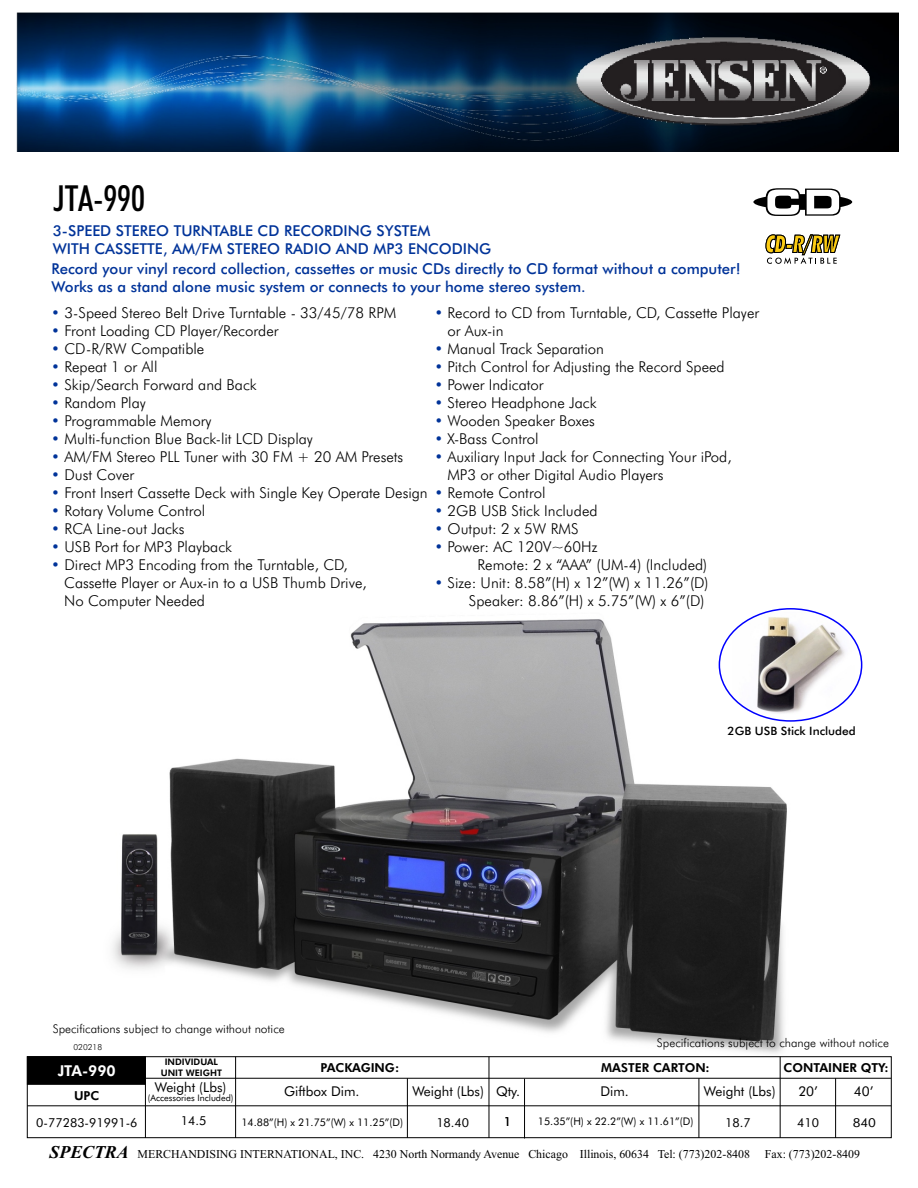
<style>
.page{position:relative;width:918px;height:1188px;background:#fff}
.page>*{position:absolute;margin:0;border:0;box-sizing:border-box;transform-origin:0 0}
.t1{font:36px "Futura Md Cn BT";color:#000}
.t2{font:15px/18px "Futura Lt BT";color:#000}
.t3{font:15px/18px "Futura Md BT";color:#039}
.t4{font:15px "Futura Hv BT";color:#fff}
.t5{font:13.5px "Futura Bk BT";color:#000}
.t6{font:12.3px "Futura Hv BT";color:#000}
.t7{font:12.3px "Futura Bk BT";color:#000}
.t8{font:12.3px "Futura Bk BT";color:#000;scale:1.07 1}
.t9{font:12px "Times New Roman";color:#000}
.t10{font:12px "Futura Lt BT";color:#000}
.t11{font:11.55px "Futura Md BT";color:#000}
.t12{font:10.5px "Futura Bk BT";color:#000}
.t13{font:9px "Futura Bk BT";color:#000}
.t14{font:9px/10.8px "Futura Hv BT";color:#000;text-align:center}
.t15{font:8.25px "Futura Lt BT";color:#000}
.s1{color:#039}
.s2{font-weight:700;font-style:italic;font-size:18px}
</style>
<div class="page">
<img style="left:112px;top:608px;width:709px;height:486px">
<img style="left:21px;top:13px;width:878px;height:139px">
<img style="left:576px;top:33px;width:298px;height:95px">
<svg style="left:766px;top:234px;width:74px;height:30px"></svg>
<svg style="left:753px;top:188px;width:99px;height:28px"></svg>
<div style="left:27px;top:1056px;width:119px;height:29px;background:#000;border:1px solid #000"></div>
<hr style="left:145px;top:1078px;width:746px;height:1px;background:#000">
<hr style="left:27px;top:1105px;width:864px;height:1px;background:#000">
<div style="left:27px;top:1056px;width:865px;height:82px;border:1px solid #000"></div>
<hr style="left:145px;top:1057px;width:1px;height:81px;background:#000">
<hr style="left:407px;top:1078px;width:1px;height:60px;background:#000">
<hr style="left:489px;top:1057px;width:1px;height:81px;background:#000">
<hr style="left:524px;top:1079px;width:1px;height:59px;background:#000">
<hr style="left:780px;top:1057px;width:1px;height:81px;background:#000">
<hr style="left:835px;top:1078px;width:1px;height:60px;background:#000">
<hr style="left:235px;top:1057px;width:1px;height:81px;background:#000">
<hr style="left:699px;top:1078px;width:1px;height:60px;background:#000">
<img style="left:719px;top:609px;width:143px;height:112px;border-radius:50%">
<h1 class="t1" style="left:54px;top:183px;width:92px">JTA-990</h1>
<p class="t3" style="left:53px;top:223px;width:440px">3-SPEED STEREO TURNTABLE CD RECORDING SYSTEM<br>WITH CASSETTE, AM/FM STEREO RADIO AND MP3 ENCODING</p>
<p class="t3" style="left:52px;top:261px;width:691px">Record your vinyl record collection, cassettes or music CDs directly to CD format without a computer!<br>Works as a stand alone music system or connects to your home stereo system.</p>
<p class="t2" style="left:447px;top:305px;width:313px;text-indent:-13px"><span class="s1">•</span> Record to CD from Turntable, CD, Cassette Player or Aux-in</p>
<p class="t2" style="left:434px;top:341px;width:171px"><span class="s1">•</span> Manual Track Separation</p>
<p class="t2" style="left:434px;top:359px;width:292px"><span class="s1">•</span> Pitch Control for Adjusting the Record Speed</p>
<p class="t2" style="left:434px;top:377px;width:111px"><span class="s1">•</span> Power Indicator</p>
<p class="t2" style="left:434px;top:395px;width:164px"><span class="s1">•</span> Stereo Headphone Jack</p>
<p class="t2" style="left:434px;top:413px;width:162px"><span class="s1">•</span> Wooden Speaker Boxes</p>
<p class="t2" style="left:434px;top:431px;width:106px"><span class="s1">•</span> X-Bass Control</p>
<p class="t2" style="left:447px;top:449px;width:286px;text-indent:-13px"><span class="s1">•</span> Auxiliary Input Jack for Connecting Your iPod,<br>MP3 or other Digital Audio Players</p>
<p class="t2" style="left:434px;top:503px;width:165px"><span class="s1">•</span> 2GB USB Stick Included</p>
<p class="t2" style="left:434px;top:521px;width:146px"><span class="s1">•</span> Output: 2 x 5W RMS</p>
<p class="t2" style="left:478px;top:539px;width:231px;text-indent:-43px"><span class="s1">•</span> Power: AC 120V~60Hz<br>Remote: 2 x “AAA” (UM-4) (Included)</p>
<p class="t2" style="left:434px;top:575px;width:276px;text-align:right"><span class="s1">•</span> Size: Unit: 8.58”(H) x 12”(W) x 11.26”(D)<br>Speaker: 8.86”(H) x 5.75”(W) x 6”(D)</p>
<p class="t2" style="left:51px;top:305px;width:347px"><span class="s1">•</span> 3-Speed Stereo Belt Drive Turntable - 33/45/78 RPM</p>
<p class="t2" style="left:51px;top:323px;width:229px"><span class="s1">•</span> Front Loading CD Player/Recorder</p>
<p class="t2" style="left:51px;top:341px;width:155px"><span class="s1">•</span> CD-R/RW Compatible</p>
<p class="t2" style="left:51px;top:359px;width:108px"><span class="s1">•</span> Repeat 1 or All</p>
<p class="t2" style="left:51px;top:377px;width:207px"><span class="s1">•</span> Skip/Search Forward and Back</p>
<p class="t2" style="left:51px;top:395px;width:96px"><span class="s1">•</span> Random Play</p>
<p class="t2" style="left:51px;top:413px;width:162px"><span class="s1">•</span> Programmable Memory</p>
<p class="t2" style="left:51px;top:431px;width:263px"><span class="s1">•</span> Multi-function Blue Back-lit LCD Display</p>
<p class="t2" style="left:51px;top:449px;width:354px"><span class="s1">•</span> AM/FM Stereo PLL Tuner with 30 FM + 20 AM Presets</p>
<p class="t2" style="left:51px;top:467px;width:84px"><span class="s1">•</span> Dust Cover</p>
<p class="t2" style="left:51px;top:485px;width:496px"><span class="s1">•</span> Front Insert Cassette Deck with Single Key Operate Design <span class="s1">•</span> Remote Control</p>
<p class="t2" style="left:51px;top:503px;width:156px"><span class="s1">•</span> Rotary Volume Control</p>
<p class="t2" style="left:51px;top:521px;width:135px"><span class="s1">•</span> RCA Line-out Jacks</p>
<p class="t2" style="left:51px;top:539px;width:182px"><span class="s1">•</span> USB Port for MP3 Playback</p>
<p class="t2" style="left:64px;top:557px;width:304px;text-indent:-13px"><span class="s1">•</span> Direct MP3 Encoding from the Turntable, CD,<br>Cassette Player or Aux-in to a USB Thumb Drive,<br>No Computer Needed</p>
<p class="t11" style="left:728px;top:726px;width:130px">2GB USB Stick Included</p>
<p class="t10" style="left:53px;top:1023px;width:234px">Specifications subject to change without notice</p>
<p class="t15" style="left:73px;top:1044px;width:30px">020218</p>
<p class="t4" style="left:58px;top:1065px;width:60px">JTA-990</p>
<p class="t14" style="left:161px;top:1058px;width:63px">INDIVIDUAL<br>UNIT WEIGHT</p>
<p class="t10" style="left:657px;top:1038px;width:234px">Specifications subject to change without notice</p>
<p class="t6" style="left:321px;top:1063px;width:80px">PACKAGING:</p>
<p class="t6" style="left:601px;top:1063px;width:110px">MASTER CARTON:</p>
<p class="t6" style="left:784px;top:1063px;width:107px">CONTAINER QTY:</p>
<p class="t5" style="left:155px;top:1082px;width:73px">Weight (Lbs)</p>
<p class="t5" style="left:704px;top:1086px;width:73px">Weight (Lbs)</p>
<p class="t6" style="left:74px;top:1091px;width:27px">UPC</p>
<p class="t5" style="left:284px;top:1086px;width:77px">Giftbox Dim.</p>
<p class="t5" style="left:412px;top:1086px;width:109px">Weight (Lbs) Qty.</p>
<p class="t5" style="left:600px;top:1086px;width:30px">Dim.</p>
<p class="t5" style="left:798px;top:1086px;width:21px">20’</p>
<p class="t5" style="left:854px;top:1086px;width:21px">40’</p>
<p class="t13" style="left:148px;top:1095px;width:87px">(Accessories Included)</p>
<p class="t7" style="left:36px;top:1117px;width:103px">0-77283-91991-6</p>
<p class="t7" style="left:181px;top:1116px;width:27px">14.5</p>
<p class="t12" style="left:241px;top:1118px;width:163px">14.88”(H) x 21.75”(W) x 11.25”(D)</p>
<p class="t7" style="left:436px;top:1117px;width:34px">18.40</p>
<p class="t7" style="left:504px;top:1117px;width:9px">1</p>
<p class="t12" style="left:538px;top:1117px;width:157px">15.35”(H) x 22.2”(W) x 11.61”(D)</p>
<p class="t7" style="left:725px;top:1117px;width:27px">18.7</p>
<p class="t7" style="left:797px;top:1117px;width:23px">410</p>
<p class="t8" style="left:853px;top:1117px;width:23px">840</p>
<p class="t9" style="left:50px;top:1150px;width:812px"><span class="s2">SPECTRA</span> MERCHANDISING INTERNATIONAL, INC. 4230 North Normandy Avenue Chicago Illinois, 60634 Tel: (773)202-8408 Fax: (773)202-8409</p>
</div>
